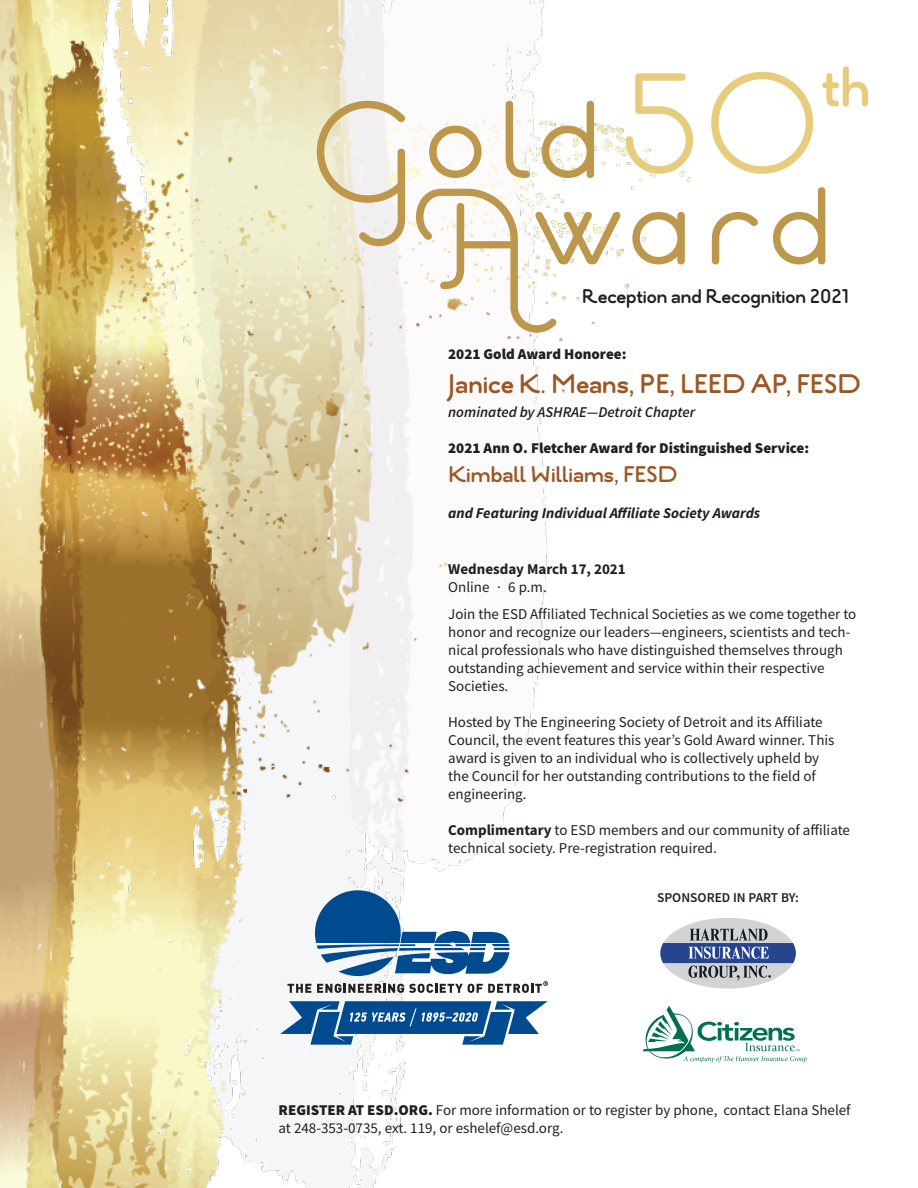
<style>
.page{position:relative;width:918px;height:1188px;background:#fff}
.page>*{position:absolute;margin:0;border:0;box-sizing:border-box;transform-origin:0 0}
.t1{font:150px "Estilo Script";color:#bd974c}
.t2{font:150px "Estilo Script";color:#e8cc7d}
.t3{font:700 60px "Estilo Text";color:#e8cc7d}
.t4{font:700 28.5px "Estilo Text";color:#995824}
.t5{font:700 24px "Estilo Text";color:#995824}
.t6{font:700 21px "Estilo Text";color:#231f20}
.t7{font:15px/18px "Source Sans Pro";color:#231f20}
.t8{font:900 15px "Source Sans Pro";color:#231f20}
.t9{font:italic 700 15px "Source Sans Pro";color:#231f20}
.t10{font:italic 600 15px "Source Sans Pro";color:#231f20}
.t11{font:700 15px "Source Sans Pro";color:#231f20}
.t12{font:600 13.5px "Source Sans Pro";color:#231f20}
.s1{font-weight:700}
.s2{font-weight:900}
</style>
<div class="page">
<img style="left:0;top:0;width:690px;height:1188px">
<svg style="left:287px;top:890px;width:261px;height:103px"></svg>
<svg style="left:280px;top:1001px;width:268px;height:44px"></svg>
<svg style="left:660px;top:918px;width:136px;height:70px"></svg>
<svg style="left:643px;top:1006px;width:164px;height:57px"></svg>
<h1 class="t2" style="left:617px;top:33px;width:207px">50</h1>
<h2 class="t3" style="left:822px;top:50px;width:50px">th</h2>
<h1 class="t1" style="left:308px;top:62px;width:303px">Gold</h1>
<h1 class="t1" style="left:410px;top:148px;width:432px">Award</h1>
<h3 class="t6" style="left:582px;top:284px;width:269px">Reception and Recognition 2021</h3>
<p class="t8" style="left:448px;top:343px;width:180px">2021 Gold Award Honoree:</p>
<h3 class="t4" style="left:448px;top:366px;width:415px">Janice K. Means, PE, LEED AP, FESD</h3>
<p class="t10" style="left:448px;top:403px;width:249px">nominated by ASHRAE—Detroit Chapter</p>
<p class="t8" style="left:448px;top:438px;width:363px">2021 Ann O. Fletcher Award for Distinguished Service:</p>
<h3 class="t5" style="left:448px;top:460px;width:231px">Kimball Williams, FESD</h3>
<p class="t9" style="left:448px;top:503px;width:314px">and Featuring Individual Affiliate Society Awards</p>
<p class="t11" style="left:448px;top:559px;width:179px">Wednesday March 17, 2021</p>
<p class="t7" style="left:448px;top:578px;width:100px">Online · 6 p.m.</p>
<p class="t7" style="left:448px;top:605px;width:410px">Join the ESD Affiliated Technical Societies as we come together to honor and recognize our leaders—engineers, scientists and tech&shy;nical professionals who have distinguished themselves through outstanding achievement and service within their respective Societies.</p>
<p class="t7" style="left:448px;top:713px;width:388px">Hosted by The Engineering Society of Detroit and its Affiliate Council, the event features this year’s Gold Award winner. This award is given to an individual who is collectively upheld by the Council for her outstanding contributions to the field of engineering.</p>
<p class="t7" style="left:448px;top:821px;width:403px"><span class="s1">Complimentary</span> to ESD members and our community of affiliate technical society. Pre-registration required.</p>
<p class="t12" style="left:657px;top:888px;width:143px">SPONSORED IN PART BY:</p>
<p class="t7" style="left:279px;top:1101px;width:574px"><span class="s2">REGISTER AT ESD.ORG.</span> For more information or to register by phone, contact Elana Shelef at 248-353-0735, ext. 119, or eshelef@esd.org.</p>
</div>
